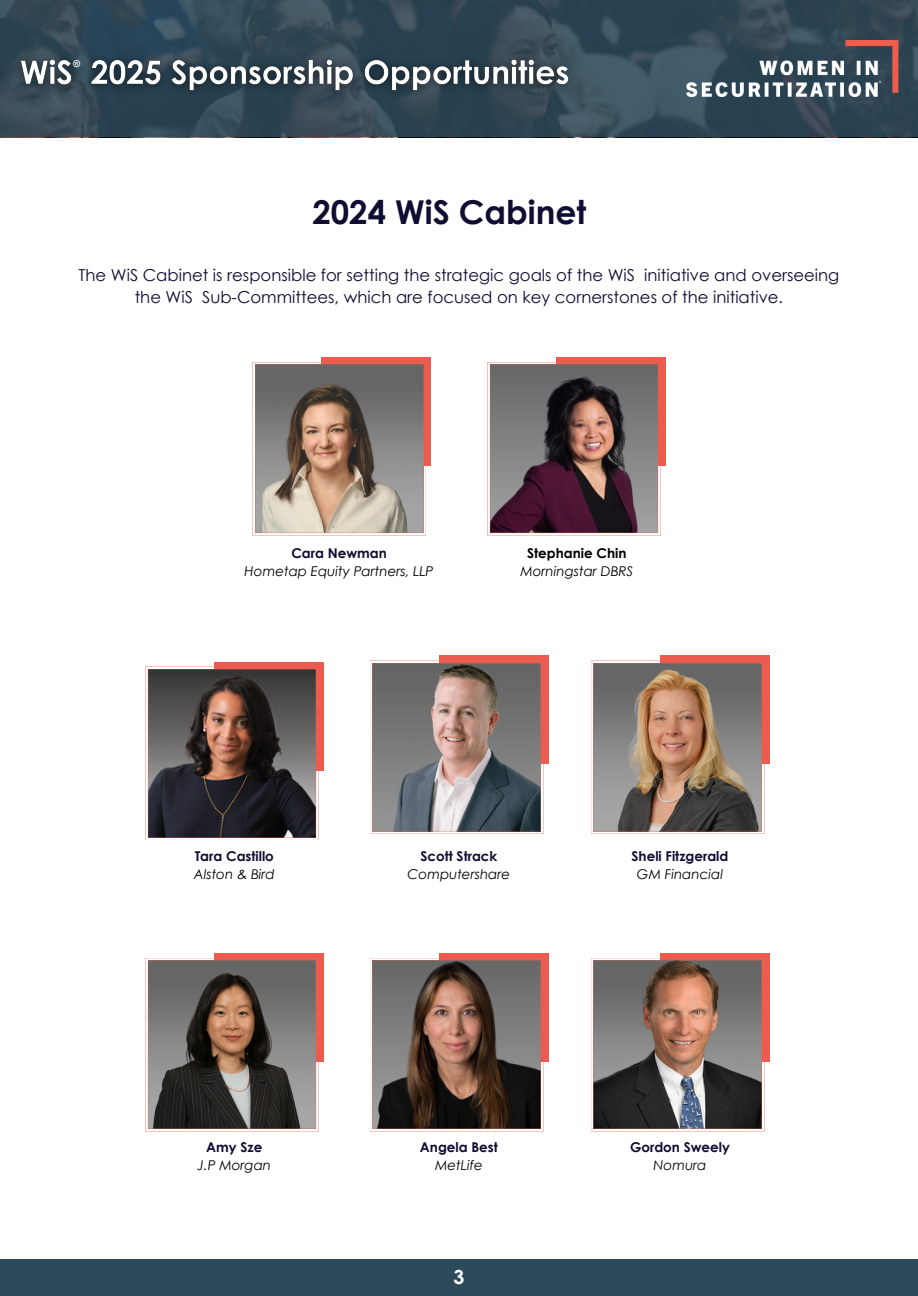
<style>
.page{position:relative;width:918px;height:1296px;background:#fff}
.page>*{position:absolute;margin:0;border:0;box-sizing:border-box;transform-origin:0 0}
.t1{font:700 32.85px "Century Gothic";color:#0f0d31}
.t2{font:700 19.5px "Century Gothic";color:#fff}
.t3{font:17.55px "Canva Sans";color:#fff}
.t4{font:16.5px/22.5px "Century Gothic";color:#0f0d31;text-align:center}
.t5{font:italic 13.5px "Century Gothic";color:#000}
.t6{font:700 13.5px "Century Gothic";color:#0f0d31}
.t7{font:700 13.5px "Century Gothic";color:#000}
</style>
<div class="page">
<div style="left:322px;top:357px;width:109px;height:109px;background:#ec5b4e"></div>
<svg style="left:252px;top:362px;width:174px;height:174px;background:#97887f"></svg>
<div style="left:557px;top:357px;width:109px;height:109px;background:#ec5b4e"></div>
<svg style="left:487px;top:362px;width:174px;height:174px;background:#6e5a5e"></svg>
<div style="left:439px;top:655px;width:109px;height:109px;background:#ec5b4e"></div>
<svg style="left:370px;top:660px;width:174px;height:174px;background:#847b7a"></svg>
<div style="left:660px;top:655px;width:109px;height:109px;background:#ec5b4e"></div>
<img style="left:591px;top:660px;width:174px;height:174px">
<div style="left:215px;top:953px;width:109px;height:109px;background:#ec5b4e"></div>
<svg style="left:145px;top:958px;width:174px;height:174px;background:#6b615d"></svg>
<div style="left:439px;top:953px;width:109px;height:109px;background:#ec5b4e"></div>
<svg style="left:370px;top:958px;width:174px;height:174px;background:#685750"></svg>
<div style="left:660px;top:953px;width:109px;height:109px;background:#ec5b4e"></div>
<svg style="left:591px;top:958px;width:174px;height:174px;background:#786964"></svg>
<div style="left:0;top:1259px;width:918px;height:37px;background:#2d4a5b"></div>
<div style="left:215px;top:662px;width:109px;height:108px;background:#ec5b4e"></div>
<svg style="left:145px;top:666px;width:174px;height:174px;background:#514645"></svg>
<svg style="left:0;top:0;width:918px;height:137px;background:#324856"></svg>
<img style="left:5px;top:46px;width:579px;height:61px">
<img style="left:686px;top:41px;width:213px;height:56px">
<p class="t3" style="left:73px;top:54px;width:10px">®</p>
<p class="t1" style="left:313px;top:191px;width:275px">2024 WiS Cabinet</p>
<p class="t4" style="left:79px;top:263px;width:762px">The WiS Cabinet is responsible for setting the strategic goals of the WiS initiative and overseeing the WiS Sub-Committees, which are focused on key cornerstones of the initiative.</p>
<p class="t6" style="left:291px;top:545px;width:97px">Cara Newman</p>
<p class="t5" style="left:245px;top:563px;width:190px">Hometap Equity Partners, LLP</p>
<p class="t7" style="left:527px;top:545px;width:101px">Stephanie Chin</p>
<p class="t5" style="left:520px;top:563px;width:114px">Morningstar DBRS</p>
<p class="t6" style="left:195px;top:847px;width:81px">Tara Castillo</p>
<p class="t5" style="left:194px;top:865px;width:82px">Alston &amp; Bird</p>
<p class="t6" style="left:206px;top:1138px;width:58px">Amy Sze</p>
<p class="t5" style="left:197px;top:1156px;width:75px">J.P Morgan</p>
<p class="t6" style="left:421px;top:847px;width:78px">Scott Strack</p>
<p class="t5" style="left:408px;top:865px;width:104px">Computershare</p>
<p class="t6" style="left:420px;top:1138px;width:79px">Angela Best</p>
<p class="t5" style="left:435px;top:1156px;width:49px">MetLife</p>
<p class="t2" style="left:454px;top:1265px;width:12px">3</p>
<p class="t6" style="left:632px;top:847px;width:98px">Sheli Fitzgerald</p>
<p class="t5" style="left:637px;top:865px;width:88px">GM Financial</p>
<p class="t6" style="left:630px;top:1138px;width:101px">Gordon Sweely</p>
<p class="t5" style="left:654px;top:1156px;width:54px">Nomura</p>
</div>
